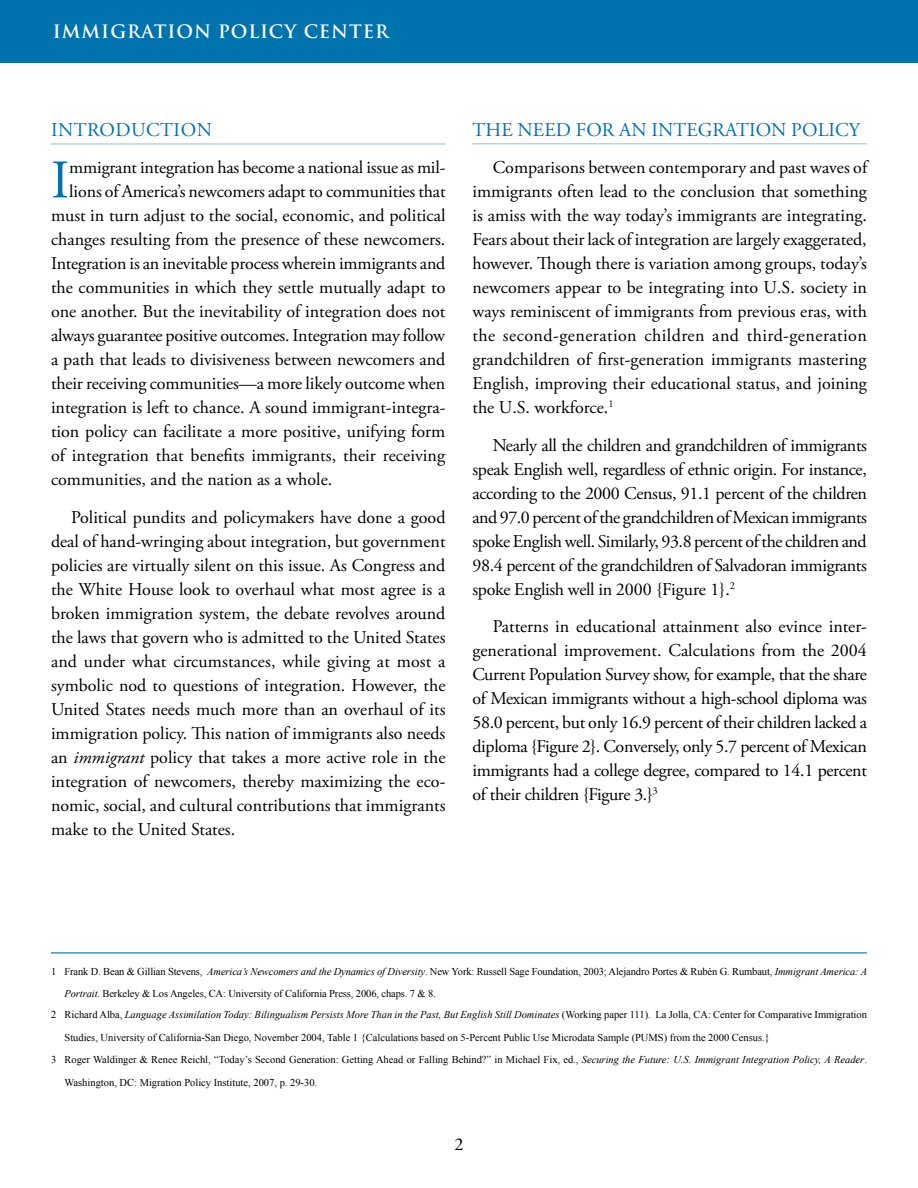
<style>
.page{position:relative;width:918px;height:1188px;background:#fff}
.page>*{position:absolute;margin:0;border:0;box-sizing:border-box;transform-origin:0 0}
.t1{font:54.15px "Adobe Garamond";color:#0072ae}
.t2{font:19.5px "Adobe Garamond Pro";letter-spacing:.005em;color:#0072ae}
.t3{font:19.5px "Adobe Garamond Pro";letter-spacing:.025em;color:#0072ae}
.t4{font:18px/24px "Adobe Garamond Pro";color:#000;text-align:justify}
.t5{font:700 18px "Trajan Pro";letter-spacing:.05em;color:#fff}
.t6{font:10.5px/22.5px "Times New Roman";color:#000}
.t7{font:italic 10.5px "Times New Roman";color:#000}
.s1{font-style:italic}
.s2{font-style:normal}
</style>
<div class="page">
<div style="left:0;top:0;width:918px;height:62px;background:#0072ae"></div>
<hr style="left:51px;top:143px;width:395px;height:2px;background:#b3d5e7">
<hr style="left:472px;top:143px;width:395px;height:1px;background:#b3d5e7">
<hr style="left:51px;top:952px;width:816px;height:2px;background:#4095c2">
<p class="t5" style="left:53px;top:21px;width:337px">IMMIGRATION POLICY CENTER</p>
<p class="t3" style="left:51px;top:118px;width:136px">Introduction</p>
<h1 class="t1" style="left:51px;top:151px;width:20px">I</h1>
<p class="t4" style="left:69px;top:156px;width:378px">mmigrant integration has become a national issue as mil-</p>
<p class="t4" style="left:69px;top:180px;width:378px">lions of America’s newcomers adapt to communities that</p>
<p class="t4" style="left:51px;top:204px;width:396px">must in turn adjust to the social, economic, and political</p>
<p class="t4" style="left:51px;top:228px;width:396px">changes resulting from the presence of these newcomers.</p>
<p class="t4" style="left:51px;top:252px;width:396px">Integration is an inevitable process wherein immigrants and</p>
<p class="t4" style="left:51px;top:276px;width:396px">the communities in which they settle mutually adapt to</p>
<p class="t4" style="left:51px;top:300px;width:396px">one another. But the inevitability of integration does not</p>
<p class="t4" style="left:51px;top:324px;width:396px">always guarantee positive outcomes. Integration may follow</p>
<p class="t4" style="left:51px;top:348px;width:396px">a path that leads to divisiveness between newcomers and</p>
<p class="t4" style="left:51px;top:372px;width:396px">their receiving communities—a more likely outcome when</p>
<p class="t4" style="left:51px;top:396px;width:396px">integration is left to chance. A sound immigrant-integra-</p>
<p class="t4" style="left:51px;top:420px;width:396px">tion policy can facilitate a more positive, unifying form</p>
<p class="t4" style="left:51px;top:444px;width:396px">of integration that benefits immigrants, their receiving</p>
<p class="t4" style="left:51px;top:468px;width:283px">communities, and the nation as a whole.</p>
<p class="t4" style="left:51px;top:506px;width:396px;text-indent:20px">Political pundits and policymakers have done a good deal of hand-wringing about integration, but government policies are virtually silent on this issue. As Congress and the White House look to overhaul what most agree is a broken immigration system, the debate revolves around the laws that govern who is admitted to the United States and under what circumstances, while giving at most a symbolic nod to questions of integration. However, the United States needs much more than an overhaul of its immigration policy. This nation of immigrants also needs an <span class="s1">immigrant</span> policy that takes a more active role in the integration of newcomers, thereby maximizing the eco&shy;nomic, social, and cultural contributions that immigrants make to the United States.</p>
<p class="t2" style="left:473px;top:118px;width:376px">THE NEED FOR AN INTEGRATION POLICY</p>
<p class="t4" style="left:472px;top:156px;width:396px;text-indent:20px">Comparisons between contemporary and past waves of immigrants often lead to the conclusion that something is amiss with the way today’s immigrants are integrating.<br>Fears about their lack of integration are largely exaggerated, however. Though there is variation among groups, today’s newcomers appear to be integrating into U.S. society in ways reminiscent of immigrants from previous eras, with the second-generation children and third-generation grandchildren of first-generation immigrants mastering English, improving their educational status, and joining the U.S. workforce.<sup>1</sup></p>
<p class="t4" style="left:472px;top:434px;width:396px;text-indent:20px">Nearly all the children and grandchildren of immigrants speak English well, regardless of ethnic origin. For instance, according to the 2000 Census, 91.1 percent of the children and 97.0 percent of the grandchildren of Mexican immigrants spoke English well. Similarly, 93.8 percent of the children and 98.4 percent of the grandchildren of Salvadoran immigrants spoke English well in 2000 {Figure 1}.<sup>2</sup></p>
<p class="t4" style="left:472px;top:615px;width:396px;text-indent:20px">Patterns in educational attainment also evince inter&shy;generational improvement. Calculations from the 2004<br>Current Population Survey show, for example, that the share of Mexican immigrants without a high-school diploma was 58.0 percent, but only 16.9 percent of their children lacked a diploma {Figure 2}. Conversely, only 5.7 percent of Mexican immigrants had a college degree, compared to 14.1 percent of their children {Figure 3.}<sup>3</sup></p>
<p class="t6" style="left:64px;top:960px;width:804px;text-indent:-14px">1 Frank D. Bean &amp; Gillian Stevens, <span class="s1">America’s Newcomers and the Dynamics of Diversity</span>. New York: Russell Sage Foundation, 2003; Alejandro Portes &amp; Rubén G. Rumbaut, <span class="s1">Immigrant America: A<br>Portrait</span>. Berkeley &amp; Los Angeles, CA: University of California Press, 2006, chaps. 7 &amp; 8.</p>
<p class="t7" style="left:51px;top:1008px;width:818px"><span class="s2">2 Richard Alba,</span> Language Assimilation Today: Bilingualism Persists More Than in the Past, But English Still Dominates <span class="s2">(Working paper 111). La Jolla, CA: Center for Comparative Immigration</span></p>
<p class="t6" style="left:64px;top:1026px;width:707px">Studies, University of California-San Diego, November 2004, Table 1 {Calculations based on 5-Percent Public Use Microdata Sample (PUMS) from the 2000 Census.}</p>
<p class="t6" style="left:51px;top:1049px;width:817px">3 Roger Waldinger &amp; Renee Reichl, “Today’s Second Generation: Getting Ahead or Falling Behind?” in Michael Fix, ed., <span class="s1">Securing the Future: U.S. Immigrant Integration Policy, A Reader</span>.</p>
<p class="t6" style="left:64px;top:1071px;width:254px">Washington, DC: Migration Policy Institute, 2007, p. 29-30.</p>
</div>
